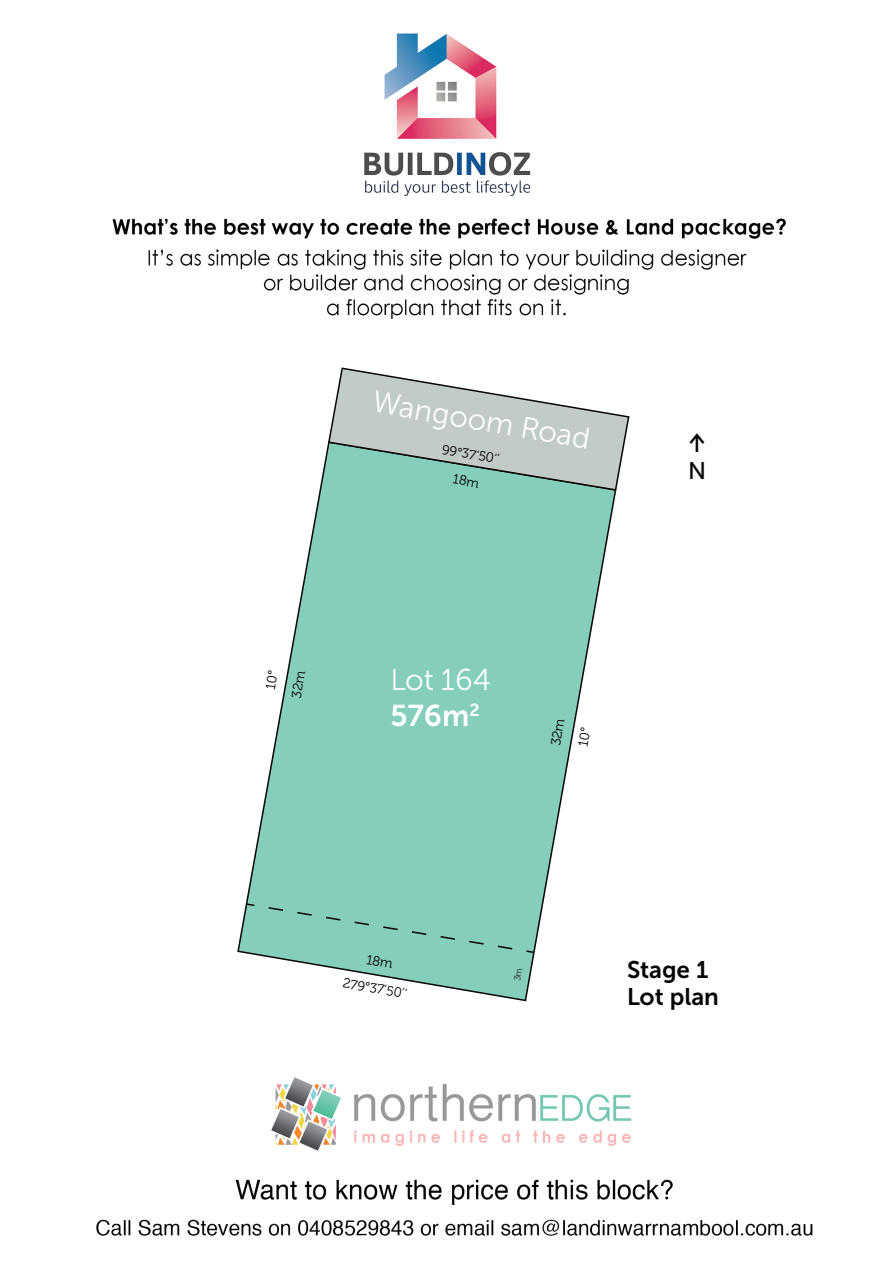
<style>
.page{position:relative;width:893px;height:1263px;background:#fff}
.page>*{position:absolute;margin:0;border:0;box-sizing:border-box;transform-origin:0 0}
.t1{font:30px "Museo Sans Cyrl 300";letter-spacing:-.005em;color:#fff}
.t2{font:30px "Museo Sans Cyrl 700";color:#fff}
.t3{font:24px/27px "Museo Sans Cyrl 700";color:#050504}
.t4{font:24px "ALS Direct";color:#050504}
.t5{font:24px "Museo Sans Cyrl 500";color:#050504}
.t6{font:13.5px/27px "Museo Cyrl 300";color:#050504;text-align:center}
</style>
<div class="page">
<img style="left:96px;top:33px;width:717px;height:1203px">
<svg style="left:236px;top:440px;width:381px;height:562px"></svg>
<svg style="left:327px;top:367px;width:303px;height:125px"></svg>
<svg style="left:245px;top:902px;width:11px;height:5px"></svg>
<div style="left:267px;top:906px;width:269px;height:48px;background:#85cebc"></div>
<svg style="left:514px;top:968px;width:8px;height:13px"></svg>
<h1 class="t1" style="left:376px;top:385px;width:221px;rotate:10deg">Wangoom Road</h1>
<p class="t6" style="left:444px;top:436px;width:59px;rotate:10deg">99°37’50’’<br>18m</p>
<p class="t6" style="left:256px;top:691px;width:29px;text-align:left;rotate:-80deg">10°<br>32m</p>
<h1 class="t1" style="left:390px;top:663px;width:102px">Lot 164</h1>
<h1 class="t2" style="left:390px;top:698px;width:91px">576m<sup>2</sup></h1>
<p class="t6" style="left:542px;top:743px;width:29px;rotate:-80deg">32m<br>10°</p>
<h2 class="t4" style="left:688px;top:429px;width:19px">↑</h2>
<h2 class="t5" style="left:688px;top:457px;width:20px">N</h2>
<p class="t6" style="left:350px;top:943px;width:66px;rotate:10deg">18m<br>279°37’50’’</p>
<h2 class="t3" style="left:627px;top:956px;width:93px">Stage 1<br>Lot plan</h2>
</div>
